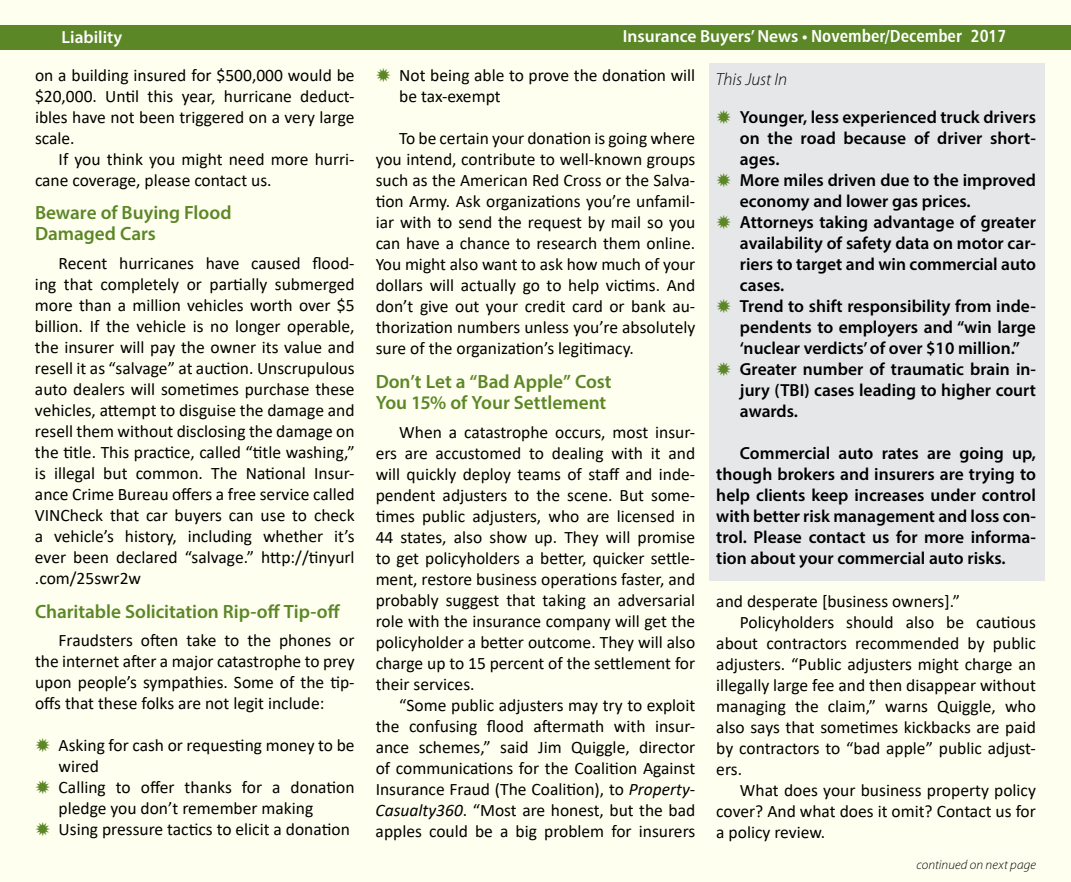
<style>
.page{position:relative;width:1071px;height:882px;background:#fff}
.page>*{position:absolute;margin:0;border:0;box-sizing:border-box;transform-origin:0 0}
.t1{font:600 19.25px/21px "Myriad Pro";color:#5c8727}
.t2{font:17.5px/21px "Calibri";color:#000;text-align:justify}
.t3{font:600 17.5px/21px "Myriad Pro";color:#000}
.t4{font:600 17.5px "Myriad Pro";color:#fff}
.t5{font:italic 300 17.5px "Myriad Pro";color:#000}
.t6{font:italic 300 13.12px "Myriad Pro";letter-spacing:.01em;color:#000}
.s1{font-family:"Humanist 777 BT Bold Condensed B";font-weight:400}
.s2{font-style:italic}
</style>
<div class="page">
<div style="left:1px;top:1px;width:1070px;height:881px;background:#fffff0"></div>
<div style="left:0;top:25px;width:1071px;height:24px;background:#5c8727"></div>
<div style="left:710px;top:63px;width:335px;height:517px;background:#e6e7e8"></div>
<p class="t4" style="left:62px;top:26px;width:62px">Liability</p>
<p class="t4" style="left:623px;top:25px;width:385px">Insurance Buyers’ News • <span class="s1">November/December 2017</span></p>
<p class="t2" style="left:35px;top:64px;width:321px">on a building insured for $500,000 would be $20,000. Until this year, hurricane deduct&shy;ibles have not been triggered on a very large scale.</p>
<p class="t2" style="left:35px;top:148px;width:321px;text-indent:24px">If you think you might need more hurri&shy;cane coverage, please contact us.</p>
<p class="t1" style="left:35px;top:202px;width:198px">Beware of Buying Flood<br>Damaged Cars</p>
<p class="t2" style="left:35px;top:252px;width:321px;text-indent:24px">Recent hurricanes have caused flood&shy;ing that completely or partially submerged more than a million vehicles worth over $5 billion. If the vehicle is no longer operable, the insurer will pay the owner its value and resell it as “salvage” at auction. Unscrupulous auto dealers will sometimes purchase these vehicles, attempt to disguise the damage and resell them without disclosing the damage on the title. This practice, called “title washing,” is illegal but common. The National Insur&shy;ance Crime Bureau offers a free service called VINCheck that car buyers can use to check a vehicle’s history, including whether it’s ever been declared “salvage.” http://tinyurl .com/25swr2w</p>
<p class="t1" style="left:35px;top:600px;width:307px">Charitable Solicitation Rip-off Tip-off</p>
<p class="t2" style="left:35px;top:630px;width:321px;text-indent:24px">Fraudsters often take to the phones or the internet after a major catastrophe to prey upon people’s sympathies. Some of the tip&shy;offs that these folks are not legit include:</p>
<p class="t2" style="left:59px;top:735px;width:298px;text-align:left">Asking for cash or requesting money to be wired<br>Calling to offer thanks for a donation pledge you don’t remember making<br>Using pressure tactics to elicit a donation</p>
<p class="t2" style="left:399px;top:65px;width:298px">Not being able to prove the donation will be tax-exempt</p>
<p class="t2" style="left:376px;top:128px;width:321px;text-indent:24px">To be certain your donation is going where you intend, contribute to well-known groups such as the American Red Cross or the Salva&shy;tion Army. Ask organizations you’re unfamil&shy;iar with to send the request by mail so you can have a chance to research them online.<br>You might also want to ask how much of your dollars will actually go to help victims. And don’t give out your credit card or bank au&shy;thorization numbers unless you’re absolutely sure of the organization’s legitimacy.</p>
<p class="t1" style="left:376px;top:371px;width:238px">Don’t Let a “Bad Apple” Cost<br>You 15% of Your Settlement</p>
<p class="t2" style="left:376px;top:421px;width:321px;text-indent:24px">When a catastrophe occurs, most insur&shy;ers are accustomed to dealing with it and will quickly deploy teams of staff and inde&shy;pendent adjusters to the scene. But some&shy;times public adjusters, who are licensed in 44 states, also show up. They will promise to get policyholders a better, quicker settle&shy;ment, restore business operations faster, and probably suggest that taking an adversarial role with the insurance company will get the policyholder a better outcome. They will also charge up to 15 percent of the settlement for their services.</p>
<p class="t2" style="left:376px;top:694px;width:321px;text-indent:24px">“Some public adjusters may try to exploit the confusing flood aftermath with insur&shy;ance schemes,” said Jim Quiggle, director of communications for the Coalition Against Insurance Fraud (The Coalition), to <span class="s2">Property-Casualty360</span>. “Most are honest, but the bad apples could be a big problem for insurers</p>
<p class="t5" style="left:716px;top:70px;width:73px">This Just In</p>
<p class="t3" style="left:740px;top:106px;width:298px">Younger, less experienced truck drivers on the road because of driver short&shy;ages.<br>More miles driven due to the improved economy and lower gas prices.<br>Attorneys taking advantage of greater availability of safety data on motor car&shy;riers to target and win commercial auto cases.<br>Trend to shift responsibility from inde&shy;pendents to employers and “win large ‘nuclear verdicts’ of over $10 million.”<br>Greater number of traumatic brain in&shy;jury (TBI) cases leading to higher court awards.</p>
<p class="t3" style="left:716px;top:442px;width:321px;text-align:justify;text-indent:24px">Commercial auto rates are going up, though brokers and insurers are trying to help clients keep increases under control with better risk management and loss con&shy;trol. Please contact us for more informa&shy;tion about your commercial auto risks.</p>
<p class="t2" style="left:716px;top:590px;width:245px">and desperate [business owners].”</p>
<p class="t2" style="left:740px;top:611px;width:298px">Policyholders should also be cautious</p>
<p class="t2" style="left:716px;top:632px;width:321px">about contractors recommended by public</p>
<p class="t2" style="left:716px;top:653px;width:321px">adjusters. “Public adjusters might charge an</p>
<p class="t2" style="left:716px;top:674px;width:321px">illegally large fee and then disappear without</p>
<p class="t2" style="left:716px;top:695px;width:321px">managing the claim,” warns Quiggle, who</p>
<p class="t2" style="left:716px;top:716px;width:321px">also says that sometimes kickbacks are paid</p>
<p class="t2" style="left:716px;top:737px;width:321px">by contractors to “bad apple” public adjust-</p>
<p class="t2" style="left:716px;top:758px;width:27px">ers.</p>
<p class="t2" style="left:740px;top:779px;width:298px">What does your business property policy</p>
<p class="t2" style="left:716px;top:800px;width:321px">cover? And what does it omit? Contact us for</p>
<p class="t2" style="left:716px;top:821px;width:110px">a policy review.</p>
<p class="t6" style="left:916px;top:858px;width:121px">continued on next page</p>
</div>
